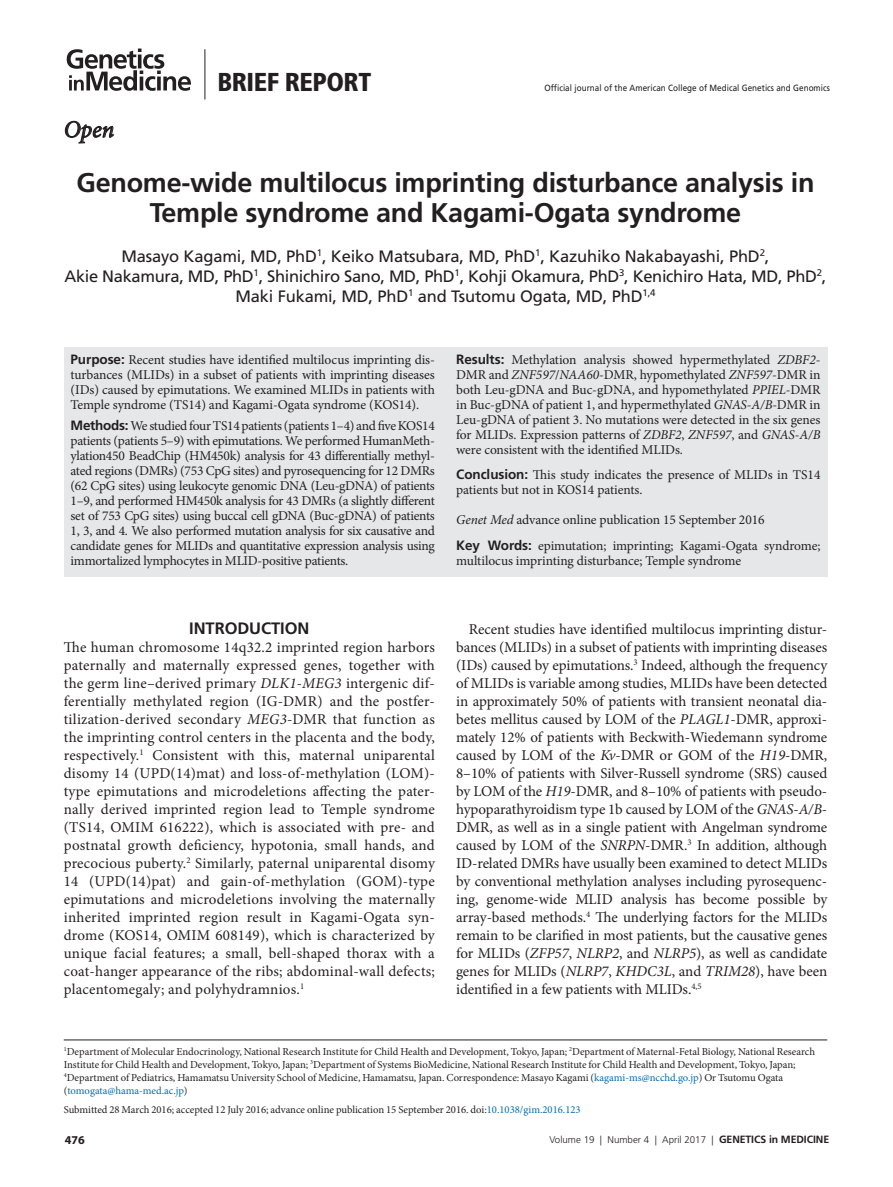
<style>
.page{position:relative;width:893px;height:1187px;background:#fff}
.page>*{position:absolute;margin:0;border:0;box-sizing:border-box;transform-origin:0 0}
.t1{font:700 27px/30px "Frutiger LT Pro";letter-spacing:-.01em;color:#231f20;text-align:center}
.t2{font:900 condensed 25.8px "Frutiger LT Pro";letter-spacing:-.02em;color:#231f20}
.t3{font:italic 23.7px "Minion Pro";color:#231f20}
.t4{font:16.5px/19.8px "Frutiger LT Pro";letter-spacing:-.01em;color:#231f20;text-align:center}
.t5{font:700 16.5px "Frutiger LT Pro";letter-spacing:-.005em;color:#231f20}
.t6{font:15px/18px "Minion Pro";color:#231f20;text-align:justify}
.t7{font:13.5px/15px "Minion Pro";letter-spacing:-.01em;color:#231f20;text-align:justify}
.t8{font:700 12px "Myriad Pro";color:#231f20}
.t9{font:10.65px/12.9px "Minion Pro";letter-spacing:-.005em;color:#231f20}
.t10{font:700 10.5px "Frutiger LT Pro";color:#231f20}
.t11{font:300 9.75px "Frutiger LT Pro";color:#231f20}
.t12{font:9px "Frutiger LT Pro";letter-spacing:.005em;color:#231f20;scale:.9 1}
.s1{font-family:"Frutiger LT Pro";font-weight:700}
.s2{font-style:italic}
.s3{color:#006cb3}
.s4{font-weight:700;font-size:10.5px}
</style>
<div class="page">
<hr style="left:205px;top:49px;width:1px;height:50px;background:#231f20">
<svg style="left:67px;top:49px;width:124px;height:42px"></svg>
<div style="left:64px;top:347px;width:763px;height:229px;background:#e6e7e9"></div>
<hr style="left:64px;top:1039px;width:763px;height:1px;background:#231f20">
<svg style="left:65px;top:120px;width:49px;height:24px"></svg>
<h3 class="t3" style="left:64px;top:113px;width:52px">Open</h3>
<h2 class="t2" style="left:217px;top:66px;width:155px">BRIEF REPORT</h2>
<p class="t12" style="left:544px;top:82px;width:319px">Official journal of the American College of Medical Genetics and Genomics</p>
<h1 class="t1" style="left:77px;top:167px;width:739px">Genome-wide multilocus imprinting disturbance analysis in<br>Temple syndrome and Kagami-Ogata syndrome</h1>
<p class="t4" style="left:65px;top:246px;width:763px">Masayo Kagami, MD, PhD<sup>1</sup>, Keiko Matsubara, MD, PhD<sup>1</sup>, Kazuhiko Nakabayashi, PhD<sup>2</sup>,<br>Akie Nakamura, MD, PhD<sup>1</sup>, Shinichiro Sano, MD, PhD<sup>1</sup>, Kohji Okamura, PhD<sup>3</sup>, Kenichiro Hata, MD, PhD<sup>2</sup>,<br>Maki Fukami, MD, PhD<sup>1</sup> and Tsutomu Ogata, MD, PhD<sup>1,4</sup></p>
<p class="t7" style="left:71px;top:352px;width:366px"><span class="s1">Purpose:</span> Recent studies have identified multilocus imprinting dis&shy;turbances (MLIDs) in a subset of patients with imprinting diseases (IDs) caused by epimutations. We examined MLIDs in patients with Temple syndrome (TS14) and Kagami-Ogata syndrome (KOS14).</p>
<p class="t7" style="left:71px;top:418px;width:366px"><span class="s1">Methods:</span> We studied four TS14 patients (patients 1–4) and five KOS14 patients (patients 5–9) with epimutations. We performed HumanMeth&shy;ylation450 BeadChip (HM450k) analysis for 43 differentially methyl&shy;ated regions (DMRs) (753 CpG sites) and pyrosequencing for 12 DMRs (62 CpG sites) using leukocyte genomic DNA (Leu-gDNA) of patients 1–9, and performed HM450k analysis for 43 DMRs (a slightly different set of 753 CpG sites) using buccal cell gDNA (Buc-gDNA) of patients 1, 3, and 4. We also performed mutation analysis for six causative and candidate genes for MLIDs and quantitative expression analysis using immortalized lymphocytes in MLID-positive patients.</p>
<p class="t7" style="left:456px;top:352px;width:366px"><span class="s1">Results:</span> Methylation analysis showed hypermethylated <span class="s2">ZDBF2</span>- DMR and <span class="s2">ZNF597</span>/<span class="s2">NAA60</span>-DMR, hypomethylated <span class="s2">ZNF597</span>-DMR in both Leu-gDNA and Buc-gDNA, and hypomethylated <span class="s2">PPIEL</span>-DMR in Buc-gDNA of patient 1, and hypermethylated <span class="s2">GNAS</span>-<span class="s2">A/B-</span>DMR in Leu-gDNA of patient 3. No mutations were detected in the six genes for MLIDs. Expression patterns of <span class="s2">ZDBF2</span>, <span class="s2">ZNF597</span>, and <span class="s2">GNAS</span>-<span class="s2">A/B </span>were consistent with the identified MLIDs.</p>
<p class="t7" style="left:456px;top:467px;width:366px"><span class="s1">Conclusion:</span> This study indicates the presence of MLIDs in TS14 patients but not in KOS14 patients.</p>
<p class="t7" style="left:456px;top:507px;width:366px;line-height:25.5px"><span class="s2">Genet Med</span> advance online publication 15 September 2016<br><span class="s1">Key Words:</span> epimutation; imprinting; Kagami-Ogata syndrome;</p>
<p class="t7" style="left:456px;top:553px;width:286px">multilocus imprinting disturbance; Temple syndrome</p>
<p class="t5" style="left:189px;top:618px;width:122px">INTRODUCTION</p>
<p class="t6" style="left:64px;top:638px;width:373px">The human chromosome 14q32.2 imprinted region harbors paternally and maternally expressed genes, together with the germ line–derived primary <span class="s2">DLK1-MEG3</span> intergenic dif&shy;ferentially methylated region (IG-DMR) and the postfer&shy;tilization-derived secondary <span class="s2">MEG3</span>-DMR that function as the imprinting control centers in the placenta and the body, respectively.<sup>1</sup> Consistent with this, maternal uniparental disomy 14 (UPD(14)mat) and loss-of-methylation (LOM)- type epimutations and microdeletions affecting the pater&shy;nally derived imprinted region lead to Temple syndrome (TS14, OMIM 616222), which is associated with pre- and postnatal growth deficiency, hypotonia, small hands, and precocious puberty.<sup>2</sup> Similarly, paternal uniparental disomy 14 (UPD(14)pat) and gain-of-methylation (GOM)-type epimutations and microdeletions involving the maternally inherited imprinted region result in Kagami-Ogata syn&shy;drome (KOS14, OMIM 608149), which is characterized by unique facial features; a small, bell-shaped thorax with a coat-hanger appearance of the ribs; abdominal-wall defects; placentomegaly; and polyhydramnios.<sup>1</sup></p>
<p class="t6" style="left:456px;top:620px;width:373px;text-indent:13px">Recent studies have identified multilocus imprinting distur&shy;bances (MLIDs) in a subset of patients with imprinting diseases (IDs) caused by epimutations.<sup>3</sup> Indeed, although the frequency of MLIDs is variable among studies, MLIDs have been detected in approximately 50% of patients with transient neonatal dia&shy;betes mellitus caused by LOM of the <span class="s2">PLAGL1</span>-DMR, approxi&shy;mately 12% of patients with Beckwith-Wiedemann syndrome caused by LOM of the <span class="s2">Kv</span>-DMR or GOM of the <span class="s2">H19</span>-DMR, 8–10% of patients with Silver-Russell syndrome (SRS) caused by LOM of the <span class="s2">H19</span>-DMR, and 8–10% of patients with pseudo&shy;hypoparathyroidism type 1b caused by LOM of the <span class="s2">GNAS</span>-<span class="s2">A/B</span>-DMR, as well as in a single patient with Angelman syndrome caused by LOM of the <span class="s2">SNRPN</span>-DMR.<sup>3</sup> In addition, although ID-related DMRs have usually been examined to detect MLIDs by conventional methylation analyses including pyrosequenc&shy;ing, genome-wide MLID analysis has become possible by array-based methods.<sup>4</sup> The underlying factors for the MLIDs remain to be clarified in most patients, but the causative genes for MLIDs (<span class="s2">ZFP57</span>, <span class="s2">NLRP2</span>, and <span class="s2">NLRP5</span>), as well as candidate genes for MLIDs (<span class="s2">NLRP7</span>, <span class="s2">KHDC3L</span>, and <span class="s2">TRIM28</span>), have been identified in a few patients with MLIDs.<sup>4,5</sup></p>
<p class="t9" style="left:64px;top:1045px;width:753px"><sup>1</sup>Department of Molecular Endocrinology, National Research Institute for Child Health and Development, Tokyo, Japan; <sup>2</sup>Department of Maternal-Fetal Biology, National Research Institute for Child Health and Development, Tokyo, Japan; <sup>3</sup>Department of Systems BioMedicine, National Research Institute for Child Health and Development, Tokyo, Japan; <sup>4</sup>Department of Pediatrics, Hamamatsu University School of Medicine, Hamamatsu, Japan. Correspondence: Masayo Kagami (<span class="s3">kagami-ms@ncchd.go.jp</span>) Or Tsutomu Ogata (<span class="s3">tomogata@hama-med.ac.jp</span>)</p>
<p class="t9" style="left:64px;top:1103px;width:518px">Submitted 28 March 2016; accepted 12 July 2016; advance online publication 15 September 2016. doi:<span class="s3">10.1038/gim.2016.123</span></p>
<p class="t8" style="left:65px;top:1132px;width:21px">476</p>
<p class="t11" style="left:549px;top:1134px;width:253px">Volume 19 | Number 4 | April 2017 | <span class="s4">Genetics in medicin</span></p>
<p class="t10" style="left:823px;top:1133px;width:7px">e</p>
</div>
